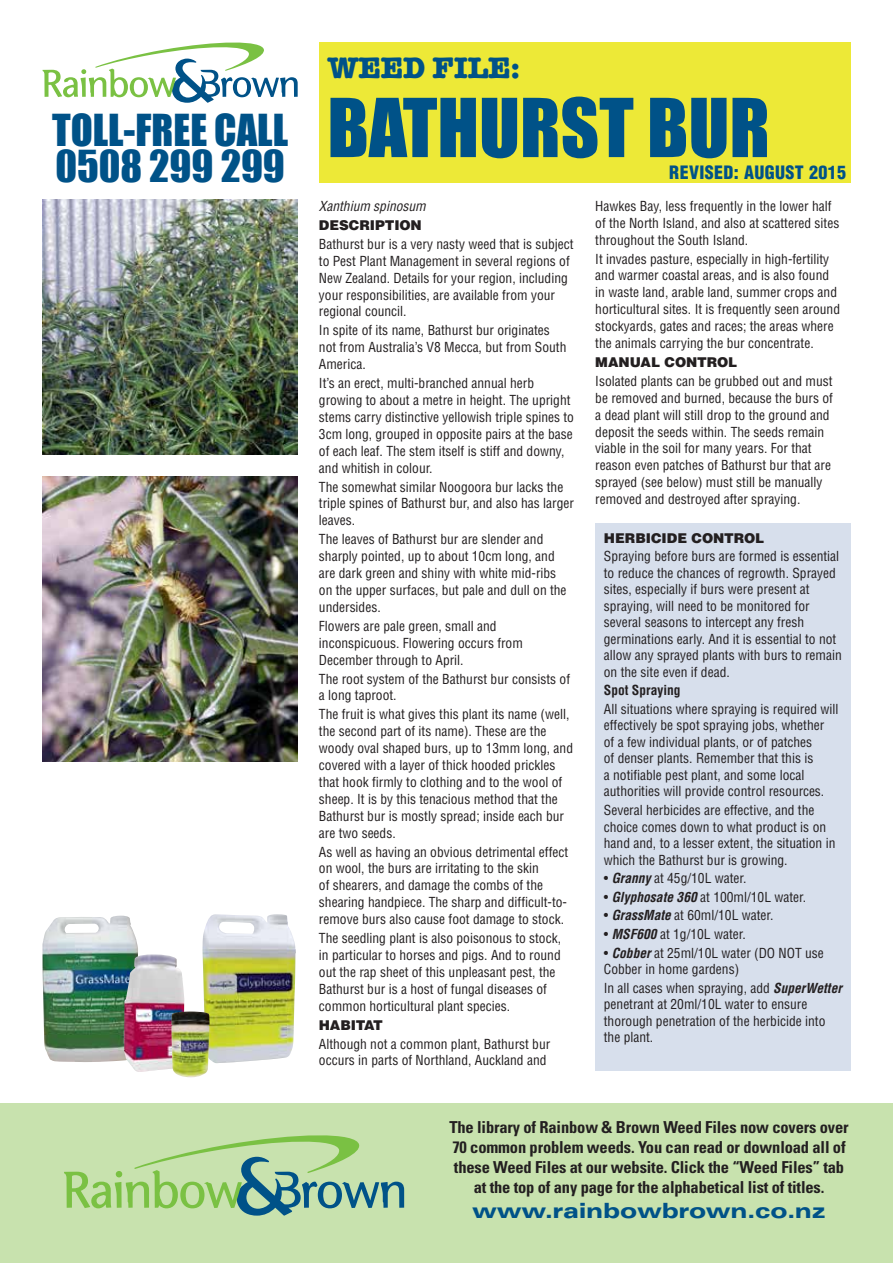
<style>
.page{position:relative;width:893px;height:1263px;background:#fff}
.page>*{position:absolute;margin:0;border:0;box-sizing:border-box;transform-origin:0 0}
.t1{font:40.5px/36px "Impact";color:#005288}
.t2{font:700 30px "American Typewriter";color:#005288}
.t3{font:900 expanded 21px "Univers";letter-spacing:-.01em;color:#005288}
.t4{font:900 condensed 18px "Helvetica";letter-spacing:.02em;color:#005288}
.t5{font:700 condensed 16.5px/19.8px "Univers";letter-spacing:-.01em;color:#231f20;text-align:center}
.t6{font:condensed 13.5px/16.8px "Helvetica";color:#231f20}
.t7{font:900 13.5px "Helvetica";color:#231f20}
.t8{font:italic condensed 13.5px "Helvetica";color:#231f20}
.t9{font:700 condensed 13.5px "Helvetica";color:#231f20}
.t10{font:900 13.5px "Helvetica";letter-spacing:-.02em;color:#231f20}
.s1{font-size:75px}
.s2{font-weight:700;font-style:italic}
</style>
<div class="page">
<img style="left:43px;top:916px;width:95px;height:146px">
<div style="left:319px;top:43px;width:531px;height:140px;background:#ede937"></div>
<img style="left:43px;top:200px;width:255px;height:254px">
<img style="left:43px;top:476px;width:255px;height:285px">
<svg style="left:43px;top:42px;width:255px;height:61px"></svg>
<div style="left:0;top:1103px;width:893px;height:160px;background:#c8e2ae"></div>
<svg style="left:64px;top:1135px;width:340px;height:80px"></svg>
<div style="left:595px;top:523px;width:255px;height:547px;background:#d7dfec"></div>
<img style="left:202px;top:914px;width:94px;height:149px">
<img style="left:124px;top:954px;width:60px;height:118px">
<img style="left:171px;top:1011px;width:39px;height:66px">
<h2 class="t2" style="left:327px;top:50px;width:194px">WEED FILE:</h2>
<h1 class="t1" style="left:52px;top:111px;width:719px">TOLL-FREE CALL <span class="s1">BATHURST BUR<br></span>0508 299 299</h1>
<p class="t8" style="left:319px;top:197px;width:108px">Xanthium spinosum</p>
<p class="t7" style="left:319px;top:216px;width:104px">DESCRIPTION</p>
<p class="t6" style="left:319px;top:235px;width:256px">Bathurst bur is a very nasty weed that is subject to Pest Plant Management in several regions of New Zealand. Details for your region, including your responsibilities, are available from your regional council.</p>
<p class="t6" style="left:319px;top:322px;width:249px">In spite of its name, Bathurst bur originates not from Australia’s V8 Mecca, but from South<br>America.</p>
<p class="t6" style="left:319px;top:375px;width:257px">It’s an erect, multi-branched annual herb growing to about a metre in height. The upright stems carry distinctive yellowish triple spines to 3cm long, grouped in opposite pairs at the base of each leaf. The stem itself is stiff and downy, and whitish in colour.</p>
<p class="t6" style="left:319px;top:478px;width:257px">The somewhat similar Noogoora bur lacks the triple spines of Bathurst bur, and also has larger leaves.</p>
<p class="t6" style="left:319px;top:531px;width:249px">The leaves of Bathurst bur are slender and sharply pointed, up to about 10cm long, and are dark green and shiny with white mid-ribs on the upper surfaces, but pale and dull on the undersides.</p>
<p class="t6" style="left:319px;top:617px;width:205px">Flowers are pale green, small and inconspicuous. Flowering occurs from<br>December through to April.</p>
<p class="t6" style="left:319px;top:670px;width:253px">The root system of the Bathurst bur consists of a long taproot.</p>
<p class="t6" style="left:319px;top:706px;width:256px">The fruit is what gives this plant its name (well, the second part of its name). These are the woody oval shaped burs, up to 13mm long, and covered with a layer of thick hooded prickles that hook firmly to clothing and to the wool of sheep. It is by this tenacious method that the Bathurst bur is mostly spread; inside each bur are two seeds.</p>
<p class="t6" style="left:319px;top:843px;width:251px">As well as having an obvious detrimental effect on wool, the burs are irritating to the skin<br>of shearers, and damage the combs of the shearing handpiece. The sharp and difficult-to&shy;remove burs also cause foot damage to stock.</p>
<p class="t6" style="left:319px;top:929px;width:244px">The seedling plant is also poisonous to stock, in particular to horses and pigs. And to round out the rap sheet of this unpleasant pest, the Bathurst bur is a host of fungal diseases of common horticultural plant species.</p>
<p class="t10" style="left:319px;top:1016px;width:65px">HABITAT</p>
<p class="t6" style="left:319px;top:1035px;width:233px">Although not a common plant, Bathurst bur occurs in parts of Northland, Auckland and</p>
<h3 class="t4" style="left:669px;top:161px;width:178px">REVISED: AUGUST 2015</h3>
<p class="t6" style="left:595px;top:197px;width:246px">Hawkes Bay, less frequently in the lower half of the North Island, and also at scattered sites throughout the South Island.</p>
<p class="t6" style="left:595px;top:250px;width:246px">It invades pasture, especially in high-fertility and warmer coastal areas, and is also found in waste land, arable land, summer crops and horticultural sites. It is frequently seen around stockyards, gates and races; the areas where the animals carrying the bur concentrate.</p>
<p class="t7" style="left:595px;top:353px;width:143px">MANUAL CONTROL</p>
<p class="t6" style="left:595px;top:372px;width:239px">Isolated plants can be grubbed out and must be removed and burned, because the burs of a dead plant will still drop to the ground and deposit the seeds within. The seeds remain viable in the soil for many years. For that reason even patches of Bathurst bur that are sprayed (see below) must still be manually removed and destroyed after spraying.</p>
<p class="t7" style="left:604px;top:529px;width:162px">HERBICIDE CONTROL</p>
<p class="t6" style="left:604px;top:548px;width:240px">Spraying before burs are formed is essential to reduce the chances of regrowth. Sprayed sites, especially if burs were present at spraying, will need to be monitored for several seasons to intercept any fresh germinations early. And it is essential to not allow any sprayed plants with burs to remain on the site even if dead.</p>
<p class="t9" style="left:604px;top:682px;width:78px">Spot Spraying</p>
<p class="t6" style="left:604px;top:700px;width:236px">All situations where spraying is required will effectively be spot spraying jobs, whether<br>of a few individual plants, or of patches<br>of denser plants. Remember that this is<br>a notifiable pest plant, and some local authorities will provide control resources.</p>
<p class="t6" style="left:604px;top:802px;width:233px">Several herbicides are effective, and the choice comes down to what product is on hand and, to a lesser extent, the situation in which the Bathurst bur is growing.</p>
<p class="t6" style="left:604px;top:870px;width:144px">• <span class="s2">Granny</span> at 45g/10L water.</p>
<p class="t6" style="left:604px;top:888px;width:204px">• <span class="s2">Glyphosate 360</span> at 100ml/10L water.</p>
<p class="t6" style="left:604px;top:907px;width:171px">• <span class="s2">GrassMate</span> at 60ml/10L water.</p>
<p class="t6" style="left:604px;top:925px;width:143px">• <span class="s2">MSF600</span> at 1g/10L water.</p>
<p class="t6" style="left:604px;top:944px;width:222px">• <span class="s2">Cobber</span> at 25ml/10L water (DO NOT use<br>Cobber in home gardens)</p>
<p class="t6" style="left:604px;top:979px;width:240px">In all cases when spraying, add <span class="s2">SuperWetter </span>penetrant at 20ml/10L water to ensure thorough penetration of the herbicide into the plant.</p>
<p class="t5" style="left:449px;top:1117px;width:401px">The library of Rainbow &amp; Brown Weed Files now covers over 70 common problem weeds. You can read or download all of these Weed Files at our website. Click the “Weed Files” tab at the top of any page for the alphabetical list of titles.</p>
<h3 class="t3" style="left:472px;top:1198px;width:355px">www.rainbowbrown.co.nz</h3>
</div>
